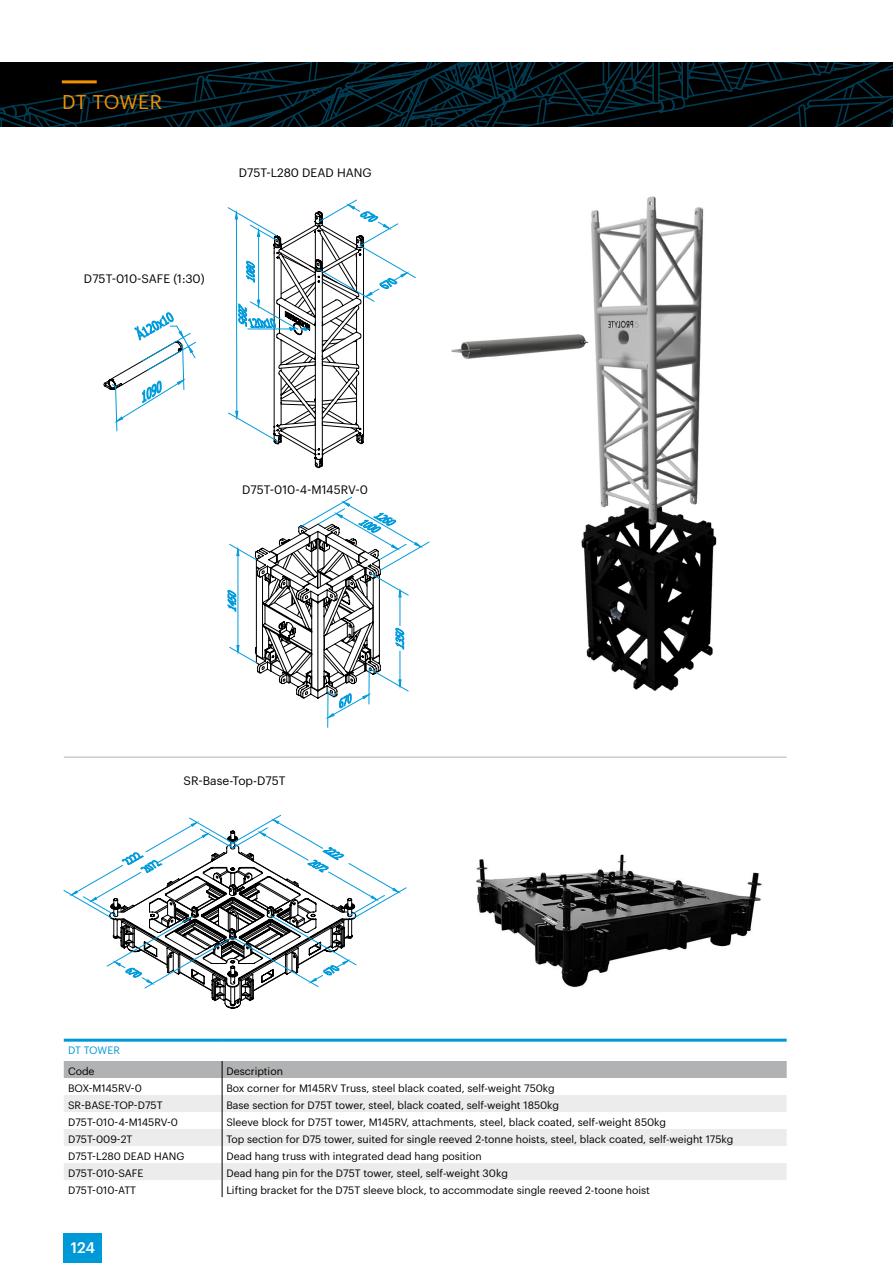
<style>
.page{position:relative;width:893px;height:1263px;background:#fff}
.page>*{position:absolute;margin:0;border:0;box-sizing:border-box;transform-origin:0 0}
.t1{font:19.5px "Graphik";letter-spacing:.005em;color:#f39100}
.t2{font:500 15px "Graphik";color:#fff}
.t3{font:italic 12.9px "Tahoma";color:#009bdc;scale:.83 1}
.t4{font:12px "Graphik";color:#000}
.t5{font:italic 11.7px "Tahoma";color:#009bdc;scale:.69 1}
.t6{font:10.5px "Graphik";color:#000}
.t7{font:italic 10.5px/13.5px "Tahoma";color:#009bdc;scale:.82 1}
.t8{font:10.5px "Graphik";letter-spacing:-.02em;color:#0099d8}
.t9{font:italic 9.6px/18.5px "Tahoma";color:#009bdc;scale:.82 1}
</style>
<div class="page">
<svg style="left:0;top:62px;width:893px;height:65px;background:#000d12"></svg>
<hr style="left:64px;top:757px;width:723px;height:1px;background:#b1b2b3">
<hr style="left:64px;top:1039px;width:158px;height:3px;background:#0099d8">
<hr style="left:222px;top:1039px;width:565px;height:3px;background:#0099d8">
<svg style="left:64px;top:1061px;width:723px;height:136px"></svg>
<hr style="left:62px;top:80px;width:35px;height:3px;background:#f39100">
<img style="left:451px;top:196px;width:266px;height:495px">
<hr style="left:327px;top:692px;width:1px;height:35px;background:#009bdc">
<img style="left:476px;top:854px;width:286px;height:134px">
<svg style="left:104px;top:312px;width:92px;height:119px"></svg>
<div style="left:64px;top:1233px;width:38px;height:30px;background:#0099d8"></div>
<svg style="left:228px;top:200px;width:188px;height:268px"></svg>
<svg style="left:229px;top:497px;width:201px;height:222px"></svg>
<svg style="left:63px;top:815px;width:344px;height:193px"></svg>
<h1 class="t1" style="left:62px;top:87px;width:101px">DT TOWER</h1>
<p class="t4" style="left:84px;top:270px;width:122px">D75T-010-SAFE (1:30)</p>
<p class="t3" style="left:135px;top:392px;width:30px;rotate:-32deg">1090</p>
<p class="t4" style="left:239px;top:164px;width:135px">D75T-L280 DEAD HANG</p>
<p class="t7" style="left:244px;top:283px;width:35px;rotate:-90deg">1080</p>
<p class="t7" style="left:249px;top:304px;width:35px;rotate:90deg">2895</p>
<p class="t5" style="left:250px;top:315px;width:48px">120x10</p>
<p class="t4" style="left:242px;top:481px;width:127px">D75T-010-4-M145RV-0</p>
<p class="t7" style="left:226px;top:612px;width:35px;rotate:-90deg">1450</p>
<p class="t7" style="left:370px;top:503px;width:36px;text-indent:10px;rotate:30deg">1260<br>1000</p>
<p class="t7" style="left:394px;top:650px;width:35px;rotate:-90deg">1350</p>
<p class="t4" style="left:183px;top:771px;width:104px">SR-Base-Top-D75T</p>
<p class="t9" style="left:122px;top:854px;width:23px;rotate:-30deg">2222</p>
<p class="t9" style="left:141px;top:862px;width:23px;rotate:-30deg">2072</p>
<p class="t9" style="left:323px;top:837px;width:31px;text-indent:7px;rotate:30deg">2222<br>2072</p>
<p class="t8" style="left:68px;top:1042px;width:53px">DT TOWER</p>
<p class="t6" style="left:68px;top:1063px;width:28px">Code</p>
<p class="t6" style="left:226px;top:1063px;width:58px">Description</p>
<p class="t6" style="left:68px;top:1080px;width:75px">BOX-M145RV-0</p>
<p class="t6" style="left:226px;top:1080px;width:330px">Box corner for M145RV Truss, steel black coated, self-weight 750kg</p>
<p class="t6" style="left:68px;top:1097px;width:96px">SR-BASE-TOP-D75T</p>
<p class="t6" style="left:226px;top:1097px;width:334px">Base section for D75T tower, steel, black coated, self-weight 1850kg</p>
<p class="t6" style="left:68px;top:1114px;width:112px">D75T-010-4-M145RV-0</p>
<p class="t6" style="left:226px;top:1114px;width:441px">Sleeve block for D75T tower, M145RV, attachments, steel, black coated, self-weight 850kg</p>
<p class="t6" style="left:68px;top:1131px;width:66px">D75T-009-2T</p>
<p class="t6" style="left:226px;top:1131px;width:509px">Top section for D75 tower, suited for single reeved 2-tonne hoists, steel, black coated, self-weight 175kg</p>
<p class="t6" style="left:68px;top:1148px;width:118px">D75T-L280 DEAD HANG</p>
<p class="t6" style="left:226px;top:1148px;width:257px">Dead hang truss with integrated dead hang position</p>
<p class="t6" style="left:68px;top:1165px;width:77px">D75T-010-SAFE</p>
<p class="t6" style="left:226px;top:1165px;width:283px">Dead hang pin for the D75T tower, steel, self-weight 30kg</p>
<p class="t6" style="left:68px;top:1182px;width:70px">D75T-010-ATT</p>
<p class="t6" style="left:226px;top:1182px;width:425px">Lifting bracket for the D75T sleeve block, to accommodate single reeved 2-toone hoist</p>
<h2 class="t2" style="left:71px;top:1236px;width:26px">124</h2>
</div>
